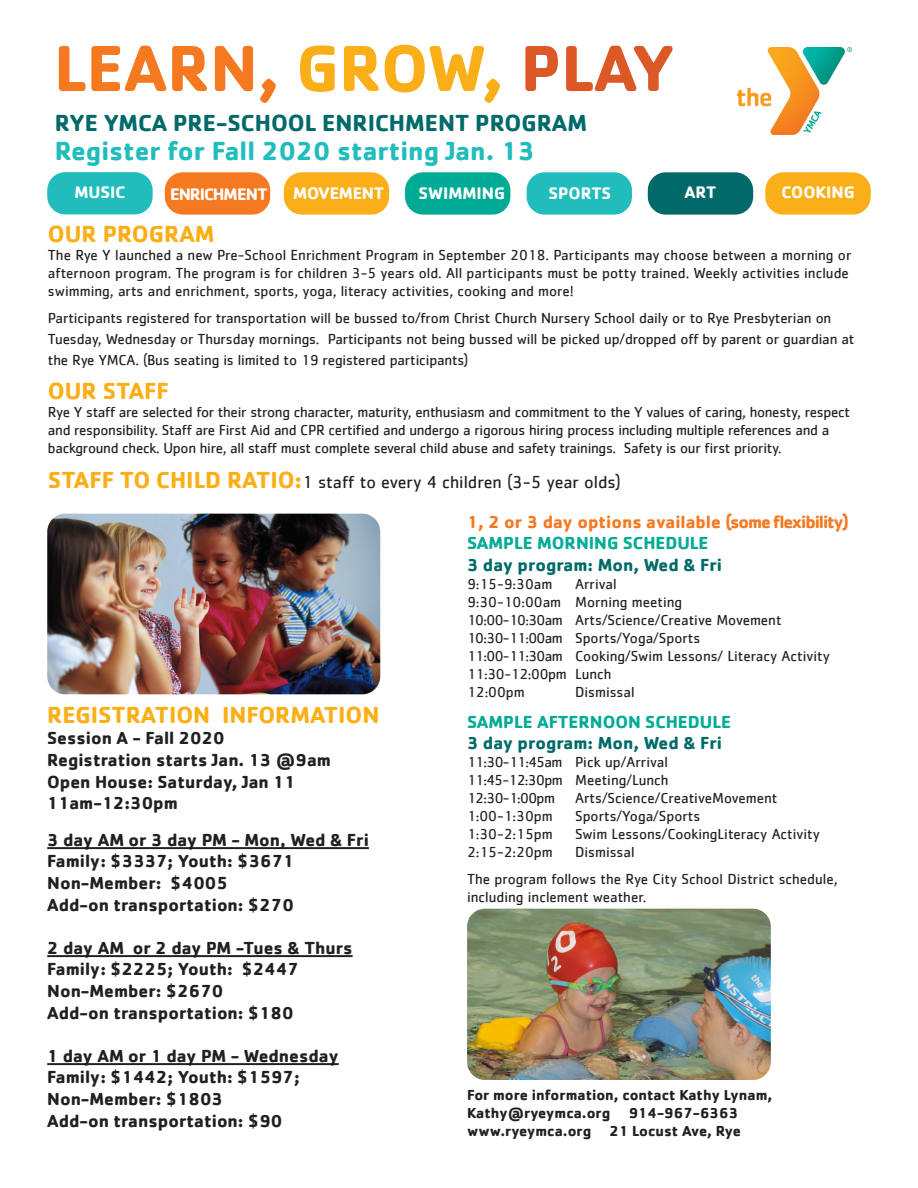
<style>
.page{position:relative;width:918px;height:1188px;background:#fff}
.page>*{position:absolute;margin:0;border:0;box-sizing:border-box;transform-origin:0 0}
.t1{font:700 67.5px "Cachet";color:#f47921}
.t2{font:700 27px "Cachet";color:#21bdbd}
.t3{font:700 24px "Cachet";color:#faaf18}
.t4{font:700 24px "Cachet";color:#016a69}
.t5{font:700 18px/21.6px "Cachet";color:#231f20}
.t6{font:18px "Cachet";color:#231f20}
.t7{font:700 18px "Cachet";color:#016a69}
.t8{font:700 18px "Cachet";color:#00ab95}
.t9{font:700 18px "Cachet";color:#f47921}
.t10{font:700 17.25px "Cachet";color:#fff}
.t11{font:700 17.25px "Cachet";letter-spacing:-.06em;color:#fff}
.t12{font:700 17.25px "Cachet";letter-spacing:-.02em;color:#fff}
.t13{font:15px/18px "Cachet";letter-spacing:-.01em;color:#231f20}
.t14{font:700 15px/18px "Cachet";color:#231f20}
.s1{color:#faaf18}
.s2{color:#dd5827}
.s3{font-weight:700;font-size:24px;color:#faaf18}
</style>
<div class="page">
<img style="left:737px;top:47px;width:114px;height:87px">
<img style="left:467px;top:909px;width:304px;height:171px">
<div style="left:47px;top:172px;width:106px;height:42px;background:#21bdbd;border-radius:18px"></div>
<div style="left:165px;top:172px;width:105px;height:43px;background:#f47921;border-radius:18px"></div>
<div style="left:284px;top:172px;width:105px;height:43px;background:#faaf18;border-radius:18px"></div>
<div style="left:405px;top:172px;width:105px;height:43px;background:#00ab95;border-radius:18px"></div>
<div style="left:765px;top:172px;width:106px;height:43px;background:#faaf18;border-radius:18px"></div>
<div style="left:648px;top:172px;width:105px;height:43px;background:#016a69;border-radius:18px"></div>
<div style="left:527px;top:172px;width:105px;height:43px;background:#21bdbd;border-radius:18px"></div>
<hr style="left:47px;top:847px;width:322px;height:2px;background:#231f20">
<hr style="left:47px;top:955px;width:306px;height:2px;background:#231f20">
<hr style="left:47px;top:1063px;width:292px;height:2px;background:#231f20">
<img style="left:47px;top:514px;width:333px;height:180px">
<p class="t1" style="left:54px;top:25px;width:622px">LEARN, <span class="s1">GROW,</span> <span class="s2">PLAY</span></p>
<p class="t4" style="left:55px;top:107px;width:534px">RYE YMCA PRE-SCHOOL ENRICHMENT PROGRAM</p>
<p class="t2" style="left:55px;top:134px;width:482px">Register for Fall 2020 starting Jan. 13</p>
<p class="t10" style="left:74px;top:181px;width:53px">MUSIC</p>
<p class="t11" style="left:170px;top:183px;width:99px">ENRICHMENT</p>
<p class="t12" style="left:293px;top:182px;width:92px">MOVEMENT</p>
<p class="t10" style="left:418px;top:182px;width:88px">SWIMMING</p>
<p class="t10" style="left:549px;top:182px;width:64px">SPORTS</p>
<p class="t10" style="left:685px;top:181px;width:33px">ART</p>
<p class="t10" style="left:781px;top:181px;width:75px">COOKING</p>
<p class="t3" style="left:48px;top:218px;width:168px">OUR PROGRAM</p>
<p class="t13" style="left:48px;top:245px;width:805px">The Rye Y launched a new Pre-School Enrichment Program in September 2018. Participants may choose between a morning or afternoon program. The program is for children 3-5 years old. All participants must be potty trained. Weekly activities include swimming, arts and enrichment, sports, yoga, literacy activities, cooking and more!</p>
<p class="t13" style="left:48px;top:307px;width:808px;line-height:21px">Participants registered for transportation will be bussed to/from Christ Church Nursery School daily or to Rye Presbyterian on<br>Tuesday, Wednesday or Thursday mornings. Participants not being bussed will be picked up/dropped off by parent or guardian at the Rye YMCA. (Bus seating is limited to 19 registered participants)</p>
<p class="t3" style="left:48px;top:376px;width:122px">OUR STAFF</p>
<p class="t13" style="left:48px;top:403px;width:804px">Rye Y staff are selected for their strong character, maturity, enthusiasm and commitment to the Y values of caring, honesty, respect and responsibility. Staff are First Aid and CPR certified and undergo a rigorous hiring process including multiple references and a background check. Upon hire, all staff must complete several child abuse and safety trainings. Safety is our first priority.</p>
<p class="t6" style="left:48px;top:472px;width:574px"><span class="s3">STAFF TO CHILD RATIO:</span>1 staff to every 4 children (3-5 year olds)</p>
<p class="t3" style="left:47px;top:699px;width:334px">REGISTRATION INFORMATION</p>
<p class="t5" style="left:47px;top:727px;width:285px">Session A - Fall 2020<br>Registration starts Jan. 13 @9am<br>Open House: Saturday, Jan 11<br>11am-12:30pm</p>
<p class="t5" style="left:47px;top:828px;width:323px">3 day AM or 3 day PM - Mon, Wed &amp; Fri</p>
<p class="t5" style="left:47px;top:850px;width:249px">Family: $3337; Youth: $3671<br>Non-Member: $4005</p>
<p class="t5" style="left:47px;top:893px;width:248px">Add-on transportation: $270</p>
<p class="t5" style="left:47px;top:936px;width:307px">2 day AM or 2 day PM -Tues &amp; Thurs<br>Family: $2225; Youth: $2447</p>
<p class="t5" style="left:47px;top:979px;width:178px">Non-Member: $2670</p>
<p class="t5" style="left:47px;top:1001px;width:248px">Add-on transportation: $180</p>
<p class="t5" style="left:47px;top:1044px;width:293px">1 day AM or 1 day PM - Wednesday</p>
<p class="t5" style="left:47px;top:1066px;width:254px">Family: $1442; Youth: $1597;</p>
<p class="t5" style="left:47px;top:1087px;width:177px">Non-Member: $1803</p>
<p class="t5" style="left:47px;top:1109px;width:237px">Add-on transportation: $90</p>
<p class="t9" style="left:467px;top:510px;width:383px">1, 2 or 3 day options available (some flexibility)</p>
<p class="t8" style="left:467px;top:532px;width:243px">SAMPLE MORNING SCHEDULE</p>
<p class="t7" style="left:467px;top:553px;width:257px">3 day program: Mon, Wed &amp; Fri</p>
<p class="t13" style="left:467px;top:575px;width:87px">9:15-9:30am</p>
<p class="t13" style="left:575px;top:575px;width:43px">Arrival</p>
<p class="t13" style="left:467px;top:593px;width:217px">9:30-10:00am Morning meeting</p>
<p class="t13" style="left:467px;top:611px;width:316px">10:00-10:30am Arts/Science/Creative Movement</p>
<p class="t13" style="left:467px;top:629px;width:235px">10:30-11:00am Sports/Yoga/Sports</p>
<p class="t13" style="left:467px;top:647px;width:364px">11:00-11:30am Cooking/Swim Lessons/ Literacy Activity</p>
<p class="t13" style="left:467px;top:665px;width:146px">11:30-12:00pm Lunch<br>12:00pm</p>
<p class="t13" style="left:575px;top:683px;width:61px">Dismissal</p>
<p class="t8" style="left:467px;top:710px;width:265px">SAMPLE AFTERNOON SCHEDULE</p>
<p class="t7" style="left:467px;top:732px;width:257px">3 day program: Mon, Wed &amp; Fri</p>
<p class="t13" style="left:467px;top:753px;width:202px">11:30-11:45am Pick up/Arrival</p>
<p class="t13" style="left:467px;top:771px;width:203px">11:45-12:30pm Meeting/Lunch</p>
<p class="t13" style="left:467px;top:789px;width:89px">12:30-1:00pm</p>
<p class="t13" style="left:575px;top:789px;width:204px">Arts/Science/CreativeMovement</p>
<p class="t13" style="left:467px;top:807px;width:87px">1:00-1:30pm</p>
<p class="t13" style="left:575px;top:807px;width:127px">Sports/Yoga/Sports</p>
<p class="t13" style="left:467px;top:825px;width:87px">1:30-2:15pm</p>
<p class="t13" style="left:575px;top:825px;width:246px">Swim Lessons/CookingLiteracy Activity</p>
<p class="t13" style="left:467px;top:843px;width:87px">2:15-2:20pm</p>
<p class="t13" style="left:575px;top:843px;width:61px">Dismissal</p>
<p class="t13" style="left:467px;top:870px;width:372px">The program follows the Rye City School District schedule, including inclement weather.</p>
<p class="t14" style="left:467px;top:1085px;width:307px">For more information, contact Kathy Lynam,</p>
<p class="t14" style="left:467px;top:1103px;width:275px">Kathy@ryeymca.org 914-967-6363 www.ryeymca.org 21 Locust Ave, Rye</p>
</div>
